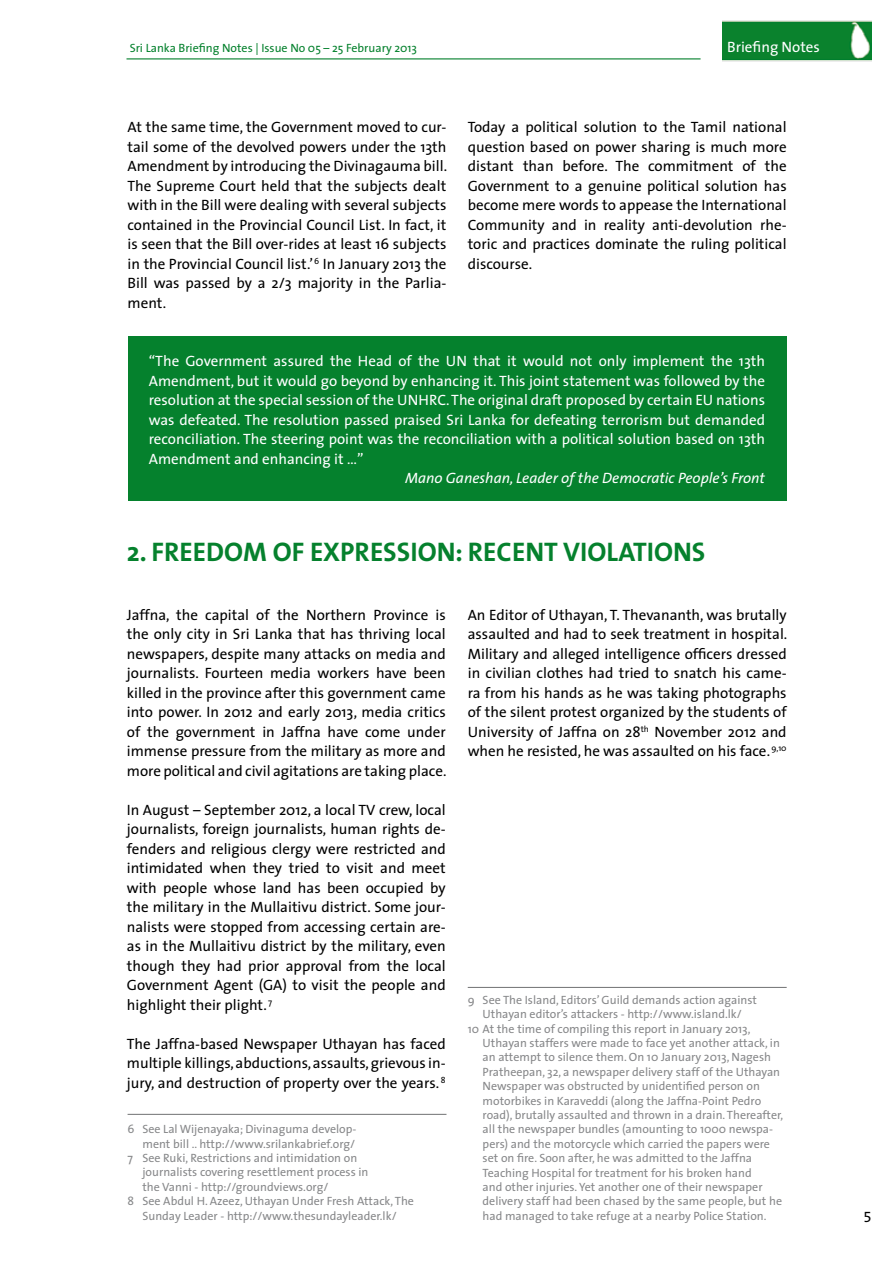
<style>
.page{position:relative;width:893px;height:1263px;background:#fff}
.page>*{position:absolute;margin:0;border:0;box-sizing:border-box;transform-origin:0 0}
.t1{font:700 27px "The Sans";color:#05812d}
.t2{font:15px/19.5px "The Sans";color:#000;text-align:justify}
.t3{font:15px/19.5px "The Sans";color:#fff;text-align:justify}
.t4{font:italic 15px "The Sans";color:#fff}
.t5{font:15px "The Sans Expert";color:#000}
.t6{font:12px "The Sans";color:#87888a}
.t7{font:12px "The Sans";color:#05812d}
</style>
<div class="page">
<img style="left:723px;top:20px;width:149px;height:42px">
<hr style="left:126px;top:58px;width:575px;height:1px;background:#05812d">
<div style="left:128px;top:336px;width:659px;height:164px;background:#05812d"></div>
<hr style="left:128px;top:1114px;width:318px;height:1px;background:#707172">
<hr style="left:468px;top:987px;width:319px;height:1px;background:#707172">
<p class="t7" style="left:130px;top:38px;width:289px">Sri Lanka Briefing Notes | Issue No 05 – 25 February 2013</p>
<p class="t3" style="left:727px;top:37px;width:94px">Briefing Notes</p>
<p class="t2" style="left:128px;top:117px;width:321px">At the same time, the Government moved to cur&shy;tail some of the devolved powers under the 13th Amendment by introducing the Divinagauma bill.<br>The Supreme Court held that the subjects dealt with in the Bill were dealing with several subjects contained in the Provincial Council List. In fact, it is seen that the Bill over-rides at least 16 subjects in the Provincial Council list.’<sup>6</sup> In January 2013 the Bill was passed by a 2/3 majority in the Parlia&shy;ment.</p>
<p class="t2" style="left:468px;top:117px;width:320px">Today a political solution to the Tamil national question based on power sharing is much more distant than before. The commitment of the Government to a genuine political solution has become mere words to appease the International Community and in reality anti-devolution rhe&shy;toric and practices dominate the ruling political discourse.</p>
<p class="t3" style="left:149px;top:351px;width:618px">“The Government assured the Head of the UN that it would not only implement the 13th Amendment, but it would go beyond by enhancing it. This joint statement was followed by the resolution at the special session of the UNHRC. The original draft proposed by certain EU nations was defeated. The resolution passed praised Sri Lanka for defeating terrorism but demanded reconciliation. The steering point was the reconciliation with a political solution based on 13th Amendment and enhancing it …”</p>
<p class="t4" style="left:405px;top:465px;width:361px">Mano Ganeshan, Leader of the Democratic People’s Front</p>
<h1 class="t1" style="left:127px;top:529px;width:580px">2. FREEDOM OF EXPRESSION: RECENT VIOLATIONS</h1>
<p class="t2" style="left:127px;top:604px;width:321px">Jaffna, the capital of the Northern Province is the only city in Sri Lanka that has thriving local newspapers, despite many attacks on media and journalists. Fourteen media workers have been killed in the province after this government came into power. In 2012 and early 2013, media critics of the government in Jaffna have come under immense pressure from the military as more and more political and civil agitations are taking place.</p>
<p class="t2" style="left:127px;top:799px;width:320px">In August – September 2012, a local TV crew, local journalists, foreign journalists, human rights de&shy;fenders and religious clergy were restricted and intimidated when they tried to visit and meet with people whose land has been occupied by the military in the Mullaitivu district. Some jour&shy;nalists were stopped from accessing certain are&shy;as in the Mullaitivu district by the military, even though they had prior approval from the local Government Agent (GA) to visit the people and highlight their plight. <sup>7</sup></p>
<p class="t2" style="left:127px;top:1033px;width:320px">The Jaffna-based Newspaper Uthayan has faced multiple killings, abductions, assaults, grievous in&shy;jury, and destruction of property over the years. <sup>8</sup></p>
<p class="t6" style="left:128px;top:1119px;width:230px">6 See Lal Wijenayaka; Divinaguma develop-</p>
<p class="t6" style="left:142px;top:1133px;width:214px">ment bill .. http://www.srilankabrief.org/</p>
<p class="t6" style="left:128px;top:1148px;width:231px">7 See Ruki, Restrictions and intimidation on</p>
<p class="t6" style="left:142px;top:1162px;width:228px">journalists covering resettlement process in</p>
<p class="t6" style="left:142px;top:1177px;width:187px">the Vanni - http://groundviews.org/</p>
<p class="t6" style="left:128px;top:1191px;width:288px">8 See Abdul H. Azeez, Uthayan Under Fresh Attack, The</p>
<p class="t6" style="left:142px;top:1205px;width:256px">Sunday Leader - http://www.thesundayleader.lk/</p>
<p class="t2" style="left:468px;top:604px;width:321px">An Editor of Uthayan, T. Thevananth, was brutally assaulted and had to seek treatment in hospital.<br>Military and alleged intelligence officers dressed in civilian clothes had tried to snatch his came&shy;ra from his hands as he was taking photographs of the silent protest organized by the students of University of Jaffna on 28<sup>th</sup> November 2012 and when he resisted, he was assaulted on his face.<sup>9,10</sup></p>
<p class="t6" style="left:468px;top:990px;width:291px">9 See The Island, Editors’ Guild demands action against</p>
<p class="t6" style="left:483px;top:1004px;width:261px">Uthayan editor’s attackers - http://www.island.lk/</p>
<p class="t6" style="left:468px;top:1018px;width:284px">10 At the time of compiling this report in January 2013,</p>
<p class="t6" style="left:483px;top:1033px;width:299px">Uthayan staffers were made to face yet another attack, in</p>
<p class="t6" style="left:483px;top:1047px;width:290px">an attempt to silence them. On 10 January 2013, Nagesh</p>
<p class="t6" style="left:483px;top:1062px;width:299px">Pratheepan, 32, a newspaper delivery staff of the Uthayan</p>
<p class="t6" style="left:483px;top:1076px;width:279px">Newspaper was obstructed by unidentified person on</p>
<p class="t6" style="left:483px;top:1090px;width:280px">motorbikes in Karaveddi (along the Jaffna-Point Pedro</p>
<p class="t6" style="left:483px;top:1105px;width:302px">road), brutally assaulted and thrown in a drain. Thereafter,</p>
<p class="t6" style="left:483px;top:1119px;width:292px">all the newspaper bundles (amounting to 1000 newspa-</p>
<p class="t6" style="left:483px;top:1134px;width:289px">pers) and the motorcycle which carried the papers were</p>
<p class="t6" style="left:483px;top:1148px;width:271px">set on fire. Soon after, he was admitted to the Jaffna</p>
<p class="t6" style="left:483px;top:1162px;width:271px">Teaching Hospital for treatment for his broken hand</p>
<p class="t6" style="left:483px;top:1177px;width:281px">and other injuries. Yet another one of their newspaper</p>
<p class="t6" style="left:483px;top:1191px;width:301px">delivery staff had been chased by the same people, but he</p>
<p class="t6" style="left:483px;top:1206px;width:285px">had managed to take refuge at a nearby Police Station.</p>
<p class="t5" style="left:863px;top:1204px;width:10px">5</p>
</div>
